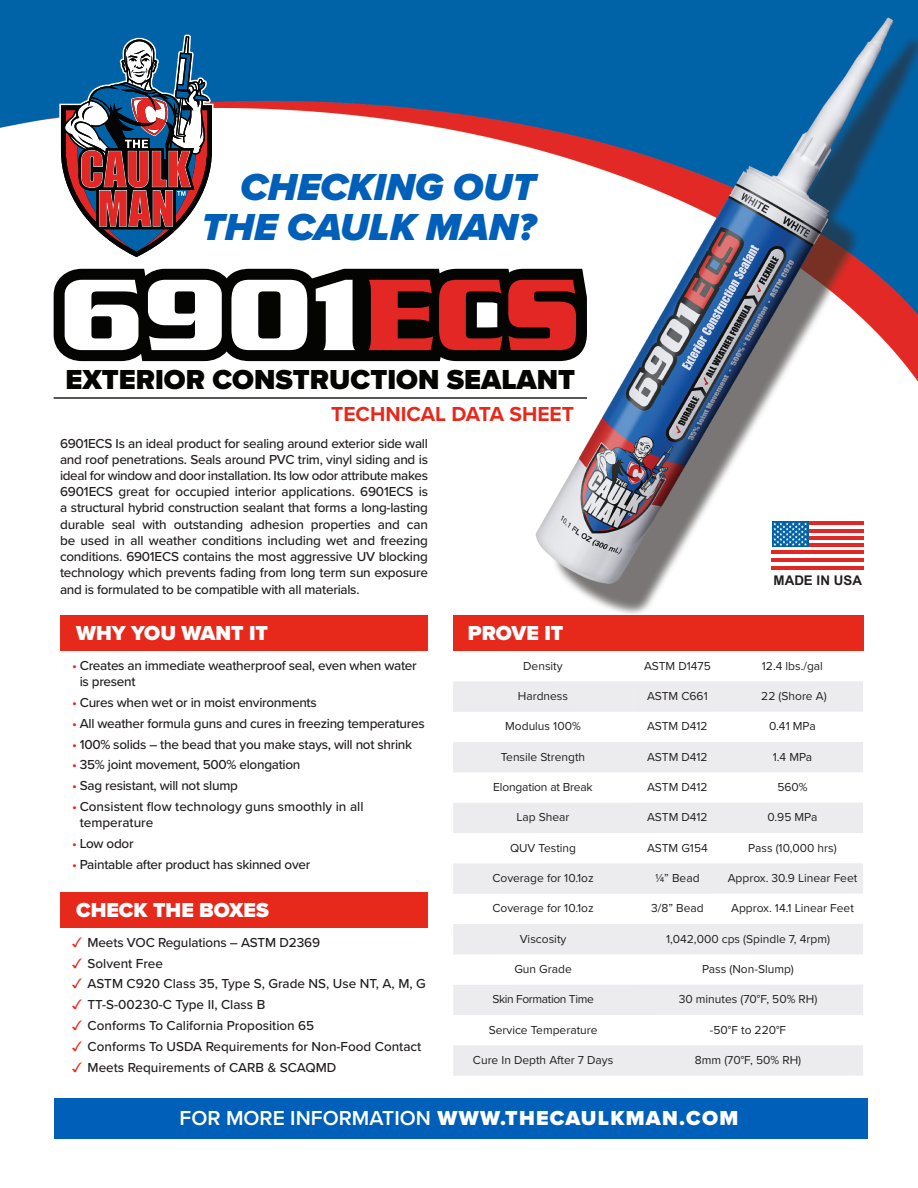
<style>
.page{position:relative;width:918px;height:1188px;background:#fff}
.page>*{position:absolute;margin:0;border:0;box-sizing:border-box;transform-origin:0 0}
.t1{font:italic 900 39px "Proxima Nova";color:#005fb9}
.t2{font:900 28.5px "Proxima Nova";color:#040503}
.t3{font:900 21px "Proxima Nova";letter-spacing:.06em;color:#fff}
.t4{font:900 21px "Proxima Nova";color:#fff}
.t5{font:700 21px "Proxima Nova";color:#e7291c}
.t6{font:500 13.5px/16.2px "Proxima Nova";letter-spacing:-.02em;color:#231f20;text-align:justify}
.t7{font:500 13.5px/16.2px "Proxima Nova";color:#231f20}
.t8{font:700 13.35px "Arial";color:#231f20}
.t9{font:12px "Proxima Nova";color:#231f20}
.t10{font:12px "Proxima Nova";letter-spacing:-.03em;color:#231f20}
.s1{color:#e7291c}
.s2{font-family:"Monotype Sorts";font-weight:400;color:#e7291c}
.s3{font-weight:600}
</style>
<div class="page">
<img style="left:0;top:0;width:918px;height:1139px">
<svg style="left:54px;top:269px;width:533px;height:92px;fill:#040503"></svg>
<svg style="left:65px;top:280px;width:73px;height:70px"></svg>
<svg style="left:148px;top:280px;width:74px;height:70px"></svg>
<svg style="left:231px;top:280px;width:76px;height:70px"></svg>
<svg style="left:316px;top:280px;width:39px;height:70px"></svg>
<svg style="left:369px;top:280px;width:64px;height:70px"></svg>
<svg style="left:439px;top:280px;width:63px;height:70px"></svg>
<svg style="left:508px;top:280px;width:68px;height:70px"></svg>
<svg style="left:59px;top:35px;width:155px;height:224px"></svg>
<div style="left:753px;top:508px;width:111px;height:81px;background:#fff"></div>
<hr style="left:809px;top:521px;width:55px;height:4px;background:#e22725">
<hr style="left:809px;top:529px;width:55px;height:3px;background:#e22725">
<hr style="left:809px;top:536px;width:55px;height:4px;background:#e22725">
<hr style="left:809px;top:543px;width:55px;height:4px;background:#e22725">
<hr style="left:772px;top:551px;width:92px;height:3px;background:#e22725">
<hr style="left:772px;top:558px;width:92px;height:4px;background:#e22725">
<hr style="left:772px;top:566px;width:92px;height:4px;background:#e22725">
<div style="left:772px;top:521px;width:37px;height:26px;background:#0163a7"></div>
<svg style="left:773px;top:522px;width:34px;height:24px"></svg>
<div style="left:453px;top:616px;width:411px;height:35px;background:#e7291c"></div>
<div style="left:60px;top:615px;width:368px;height:36px;background:#e7291c"></div>
<div style="left:60px;top:893px;width:368px;height:35px;background:#e7291c"></div>
<div style="left:453px;top:681px;width:180px;height:31px;background:#ececee"></div>
<div style="left:633px;top:681px;width:89px;height:31px;background:#ececee"></div>
<div style="left:722px;top:681px;width:141px;height:31px;background:#ececee"></div>
<div style="left:453px;top:742px;width:180px;height:30px;background:#ececee"></div>
<div style="left:633px;top:742px;width:89px;height:30px;background:#ececee"></div>
<div style="left:722px;top:742px;width:141px;height:30px;background:#ececee"></div>
<div style="left:453px;top:803px;width:180px;height:30px;background:#ececee"></div>
<div style="left:633px;top:803px;width:89px;height:30px;background:#ececee"></div>
<div style="left:722px;top:803px;width:141px;height:30px;background:#ececee"></div>
<div style="left:453px;top:863px;width:180px;height:31px;background:#ececee"></div>
<div style="left:633px;top:863px;width:89px;height:31px;background:#ececee"></div>
<div style="left:722px;top:863px;width:141px;height:31px;background:#ececee"></div>
<div style="left:453px;top:924px;width:180px;height:30px;background:#ececee"></div>
<div style="left:633px;top:924px;width:230px;height:30px;background:#ececee"></div>
<div style="left:453px;top:985px;width:180px;height:30px;background:#ececee"></div>
<div style="left:633px;top:985px;width:230px;height:30px;background:#ececee"></div>
<div style="left:453px;top:1045px;width:180px;height:31px;background:#ececee"></div>
<div style="left:633px;top:1045px;width:230px;height:31px;background:#ececee"></div>
<div style="left:54px;top:1098px;width:813px;height:40px;background:#005fb9"></div>
<hr style="left:54px;top:397px;width:533px;height:2px;background:#231f20">
<p class="t1" style="left:241px;top:174px;width:296px">CHECKING OUT</p>
<p class="t1" style="left:202px;top:214px;width:336px">THE CAULK MAN?</p>
<p class="t2" style="left:65px;top:370px;width:511px">EXTERIOR CONSTRUCTION SEALANT</p>
<p class="t5" style="left:331px;top:407px;width:244px">TECHNICAL DATA SHEET</p>
<p class="t6" style="left:60px;top:436px;width:370px">6901ECS Is an ideal product for sealing around exterior side wall and roof penetrations. Seals around PVC trim, vinyl siding and is ideal for window and door installation. Its low odor attribute makes 6901ECS great for occupied interior applications. 6901ECS is a structural hybrid construction sealant that forms a long-lasting durable seal with outstanding adhesion properties and can be used in all weather conditions including wet and freezing conditions. 6901ECS contains the most aggressive UV blocking technology which prevents fading from long term sun exposure and is formulated to be compatible with all materials.</p>
<p class="t4" style="left:76px;top:626px;width:194px">WHY YOU WANT IT</p>
<p class="t6" style="left:80px;top:659px;width:339px;text-indent:-8px"><span class="s1">•</span> Creates an immediate weatherproof seal, even when water is present</p>
<p class="t6" style="left:72px;top:696px;width:246px"><span class="s1">•</span> Cures when wet or in moist environments</p>
<p class="t6" style="left:72px;top:717px;width:354px"><span class="s1">•</span> All weather formula guns and cures in freezing temperatures</p>
<p class="t6" style="left:72px;top:737px;width:342px"><span class="s1">•</span> 100% solids – the bead that you make stays, will not shrink</p>
<p class="t6" style="left:72px;top:758px;width:230px"><span class="s1">•</span> 35% joint movement, 500% elongation</p>
<p class="t6" style="left:72px;top:779px;width:167px"><span class="s1">•</span> Sag resistant, will not slump</p>
<p class="t7" style="left:80px;top:799px;width:285px;text-indent:-8px"><span class="s1">•</span> Consistent flow technology guns smoothly in all temperature</p>
<p class="t6" style="left:72px;top:836px;width:63px"><span class="s1">•</span> Low odor</p>
<p class="t6" style="left:72px;top:858px;width:240px"><span class="s1">•</span> Paintable after product has skinned over</p>
<p class="t4" style="left:76px;top:903px;width:194px">CHECK THE BOXES</p>
<p class="t6" style="left:72px;top:935px;width:250px"><span class="s2">3</span> Meets VOC Regulations – ASTM D2369</p>
<p class="t7" style="left:72px;top:956px;width:93px"><span class="s2">3</span> Solvent Free</p>
<p class="t7" style="left:72px;top:977px;width:355px"><span class="s2">3</span> ASTM C920 Class 35, Type S, Grade NS, Use NT, A, M, G</p>
<p class="t7" style="left:72px;top:998px;width:195px"><span class="s2">3</span> TT-S-00230-C Type II, Class B</p>
<p class="t7" style="left:72px;top:1019px;width:244px"><span class="s2">3</span> Conforms To California Proposition 65</p>
<p class="t7" style="left:72px;top:1040px;width:351px"><span class="s2">3</span> Conforms To USDA Requirements for Non-Food Contact</p>
<p class="t7" style="left:72px;top:1061px;width:266px"><span class="s2">3</span> Meets Requirements of CARB &amp; SCAQMD</p>
<p class="t3" style="left:180px;top:1111px;width:560px"><span class="s3">FOR MORE INFORMATION</span> WWW.THECAULKMAN.COM</p>
<p class="t8" style="left:774px;top:572px;width:90px">MADE IN USA</p>
<p class="t4" style="left:468px;top:626px;width:97px">PROVE IT</p>
<p class="t9" style="left:523px;top:662px;width:41px">Density</p>
<p class="t9" style="left:644px;top:662px;width:68px">ASTM D1475</p>
<p class="t9" style="left:762px;top:662px;width:63px">12.4 lbs./gal</p>
<p class="t9" style="left:518px;top:692px;width:52px">Hardness</p>
<p class="t9" style="left:647px;top:692px;width:62px">ASTM C661</p>
<p class="t9" style="left:761px;top:692px;width:67px">22 (Shore A)</p>
<p class="t9" style="left:505px;top:722px;width:77px">Modulus 100%</p>
<p class="t9" style="left:647px;top:722px;width:62px">ASTM D412</p>
<p class="t9" style="left:769px;top:722px;width:48px">0.41 MPa</p>
<p class="t9" style="left:501px;top:753px;width:86px">Tensile Strength</p>
<p class="t9" style="left:647px;top:753px;width:62px">ASTM D412</p>
<p class="t9" style="left:773px;top:753px;width:41px">1.4 MPa</p>
<p class="t9" style="left:493px;top:783px;width:101px">Elongation at Break</p>
<p class="t9" style="left:647px;top:783px;width:62px">ASTM D412</p>
<p class="t9" style="left:777px;top:783px;width:32px">560%</p>
<p class="t9" style="left:517px;top:813px;width:54px">Lap Shear</p>
<p class="t9" style="left:647px;top:813px;width:62px">ASTM D412</p>
<p class="t9" style="left:768px;top:813px;width:51px">0.95 MPa</p>
<p class="t9" style="left:510px;top:844px;width:68px">QUV Testing</p>
<p class="t9" style="left:647px;top:844px;width:62px">ASTM G154</p>
<p class="t9" style="left:748px;top:844px;width:90px">Pass (10,000 hrs)</p>
<p class="t9" style="left:492px;top:874px;width:103px">Coverage for 10.1oz</p>
<p class="t9" style="left:655px;top:874px;width:46px">¼” Bead</p>
<p class="t9" style="left:728px;top:874px;width:131px">Approx. 30.9 Linear Feet</p>
<p class="t9" style="left:492px;top:904px;width:103px">Coverage for 10.1oz</p>
<p class="t9" style="left:651px;top:904px;width:54px">3/8” Bead</p>
<p class="t9" style="left:731px;top:904px;width:124px">Approx. 14.1 Linear Feet</p>
<p class="t9" style="left:520px;top:935px;width:48px">Viscosity</p>
<p class="t9" style="left:666px;top:935px;width:166px">1,042,000 cps (Spindle 7, 4rpm)</p>
<p class="t9" style="left:514px;top:965px;width:59px">Gun Grade</p>
<p class="t9" style="left:702px;top:965px;width:93px">Pass (Non-Slump)</p>
<p class="t10" style="left:492px;top:995px;width:103px">Skin Formation Time</p>
<p class="t9" style="left:679px;top:995px;width:140px">30 minutes (70°F, 50% RH)</p>
<p class="t9" style="left:489px;top:1026px;width:110px">Service Temperature</p>
<p class="t9" style="left:710px;top:1026px;width:78px">-50°F to 220°F</p>
<p class="t9" style="left:473px;top:1056px;width:142px">Cure In Depth After 7 Days</p>
<p class="t9" style="left:695px;top:1056px;width:108px">8mm (70°F, 50% RH)</p>
</div>
